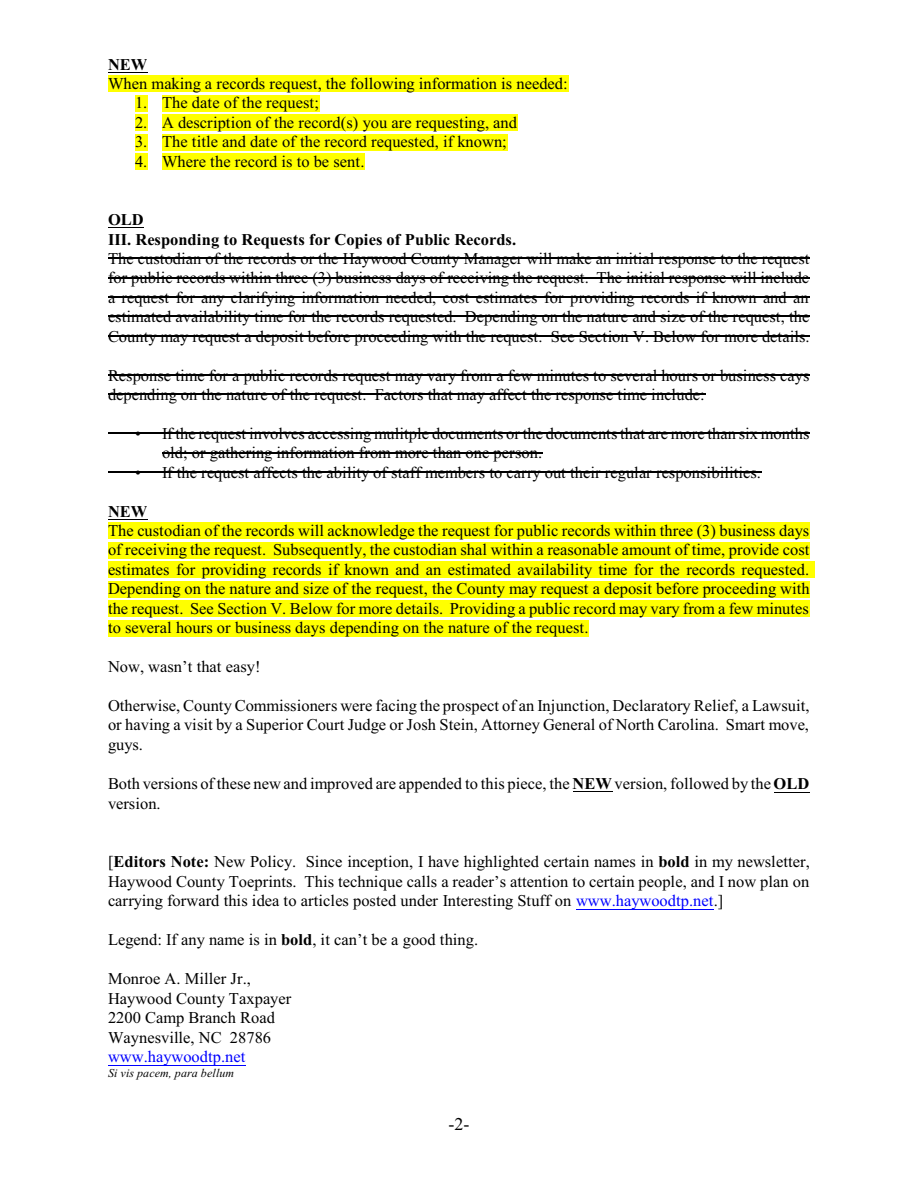
<style>
.page{position:relative;width:918px;height:1188px;background:#fff}
.page>*{position:absolute;margin:0;border:0;box-sizing:border-box;transform-origin:0 0}
.t1{font:18px "Times New Roman";color:#000}
.t2{font:16.5px/19.5px "Times New Roman";color:#000;text-align:justify}
.t3{font:700 16.5px/19.5px "Times New Roman";color:#000}
.t4{font:16.5px "Times New Roman";color:#00f}
.t5{font:italic 12px "Times New Roman";letter-spacing:.01em;color:#000}
.s1{font-weight:700}
.s2{color:#00f}
</style>
<div class="page">
<hr style="left:108px;top:72px;width:39px;height:1px;background:#000">
<div style="left:108px;top:76px;width:460px;height:16px;background:#ff0"></div>
<div style="left:135px;top:95px;width:12px;height:17px;background:#ff0"></div>
<div style="left:162px;top:95px;width:157px;height:17px;background:#ff0"></div>
<div style="left:135px;top:114px;width:12px;height:17px;background:#ff0"></div>
<div style="left:162px;top:114px;width:356px;height:17px;background:#ff0"></div>
<div style="left:135px;top:134px;width:12px;height:16px;background:#ff0"></div>
<div style="left:162px;top:134px;width:345px;height:16px;background:#ff0"></div>
<div style="left:135px;top:153px;width:12px;height:17px;background:#ff0"></div>
<div style="left:162px;top:153px;width:203px;height:17px;background:#ff0"></div>
<hr style="left:108px;top:228px;width:36px;height:1px;background:#000">
<hr style="left:108px;top:258px;width:702px;height:1px;background:#000">
<hr style="left:108px;top:277px;width:702px;height:1px;background:#000">
<hr style="left:108px;top:296px;width:702px;height:2px;background:#000">
<hr style="left:108px;top:316px;width:702px;height:1px;background:#000">
<hr style="left:108px;top:335px;width:702px;height:1px;background:#000">
<hr style="left:108px;top:374px;width:702px;height:1px;background:#000">
<hr style="left:108px;top:394px;width:597px;height:1px;background:#000">
<hr style="left:108px;top:433px;width:702px;height:1px;background:#000">
<hr style="left:162px;top:452px;width:381px;height:1px;background:#000">
<hr style="left:108px;top:471px;width:653px;height:1px;background:#000">
<hr style="left:108px;top:519px;width:39px;height:1px;background:#000">
<div style="left:108px;top:523px;width:26px;height:16px;background:#ff0"></div>
<div style="left:134px;top:523px;width:108px;height:16px;background:#ff0"></div>
<div style="left:242px;top:523px;width:317px;height:16px;background:#ff0"></div>
<div style="left:559px;top:523px;width:251px;height:16px;background:#ff0"></div>
<div style="left:108px;top:542px;width:14px;height:17px;background:#ff0"></div>
<div style="left:122px;top:542px;width:268px;height:17px;background:#ff0"></div>
<div style="left:390px;top:542px;width:67px;height:17px;background:#ff0"></div>
<div style="left:457px;top:542px;width:353px;height:17px;background:#ff0"></div>
<div style="left:108px;top:562px;width:62px;height:16px;background:#ff0"></div>
<div style="left:170px;top:562px;width:75px;height:16px;background:#ff0"></div>
<div style="left:245px;top:562px;width:22px;height:16px;background:#ff0"></div>
<div style="left:267px;top:562px;width:543px;height:16px;background:#ff0"></div>
<hr style="left:810px;top:562px;width:4px;height:16px;background:#ff0">
<div style="left:108px;top:581px;width:73px;height:17px;background:#ff0"></div>
<div style="left:181px;top:581px;width:20px;height:17px;background:#ff0"></div>
<div style="left:201px;top:581px;width:252px;height:17px;background:#ff0"></div>
<div style="left:453px;top:581px;width:357px;height:17px;background:#ff0"></div>
<div style="left:108px;top:600px;width:20px;height:17px;background:#ff0"></div>
<div style="left:128px;top:600px;width:682px;height:17px;background:#ff0"></div>
<div style="left:108px;top:620px;width:481px;height:16px;background:#ff0"></div>
<hr style="left:573px;top:791px;width:39px;height:1px;background:#000">
<hr style="left:774px;top:792px;width:36px;height:1px;background:#000">
<hr style="left:576px;top:909px;width:138px;height:1px;background:#00f">
<hr style="left:108px;top:1065px;width:138px;height:1px;background:#00f">
<p class="t3" style="left:108px;top:56px;width:41px">NEW</p>
<p class="t2" style="left:108px;top:75px;width:461px">When making a records request, the following information is needed:</p>
<p class="t2" style="left:135px;top:95px;width:186px">1. The date of the request;</p>
<p class="t2" style="left:135px;top:114px;width:384px">2. A description of the record(s) you are requesting, and</p>
<p class="t2" style="left:135px;top:134px;width:373px">3. The title and date of the record requested, if known;</p>
<p class="t2" style="left:135px;top:153px;width:231px">4. Where the record is to be sent.</p>
<p class="t3" style="left:108px;top:212px;width:410px">OLD<br>III. Responding to Requests for Copies of Public Records.</p>
<p class="t2" style="left:108px;top:250px;width:703px">The custodian of the records or the Haywood County Manager will make an initial response to the request for public records within three (3) business days of receiving the request. The initial response will include a request for any clarifying information needed, cost estimates for providing records if known and an estimated availability time for the records requested. Depending on the nature and size of the request, the County may request a deposit before proceeding with the request. See Section V. Below for more details.</p>
<p class="t2" style="left:108px;top:367px;width:703px">Response time for a public records request may vary from a few minutes to several hours or business cays depending on the nature of the request. Factors that may affect the response time include:</p>
<p class="t2" style="left:162px;top:425px;width:649px;text-indent:-27px">• If the request involves accessing mulitple documents or the documents that are more than six months old; or gathering information from more than one person.</p>
<p class="t2" style="left:135px;top:464px;width:627px">• If the request affects the ability of staff members to carry out their regular responsibilities.</p>
<p class="t3" style="left:108px;top:503px;width:41px">NEW</p>
<p class="t2" style="left:108px;top:522px;width:703px">The custodian of the records will acknowledge the request for public records within three (3) business days of receiving the request. Subsequently, the custodian shal within a reasonable amount of time, provide cost estimates for providing records if known and an estimated availability time for the records requested.<br>Depending on the nature and size of the request, the County may request a deposit before proceeding with the request. See Section V. Below for more details. Providing a public record may vary from a few minutes to several hours or business days depending on the nature of the request.</p>
<p class="t2" style="left:108px;top:658px;width:154px">Now, wasn’t that easy!</p>
<p class="t2" style="left:108px;top:697px;width:703px">Otherwise, County Commissioners were facing the prospect of an Injunction, Declaratory Relief, a Lawsuit, or having a visit by a Superior Court Judge or Josh Stein, Attorney General of North Carolina. Smart move, guys.</p>
<p class="t2" style="left:108px;top:775px;width:703px">Both versions ofthese new and improved are appended to this piece, the <span class="s1">NEW</span> version, followed by the <span class="s1">OLD </span>version.</p>
<p class="t2" style="left:108px;top:854px;width:703px">[<span class="s1">Editors Note:</span> New Policy. Since inception, I have highlighted certain names in <span class="s1">bold</span> in my newsletter, Haywood County Toeprints. This technique calls a reader’s attention to certain people, and I now plan on carrying forward this idea to articles posted under Interesting Stuff on <span class="s2">www.haywoodtp.net</span>.]</p>
<p class="t2" style="left:108px;top:932px;width:372px">Legend: If any name is in <span class="s1">bold</span>, it can’t be a good thing.</p>
<p class="t2" style="left:108px;top:971px;width:185px;text-align:left">Monroe A. Miller Jr.,<br>Haywood County Taxpayer<br>2200 Camp Branch Road<br>Waynesville, NC 28786</p>
<p class="t4" style="left:108px;top:1051px;width:139px">www.haywoodtp.net</p>
<p class="t5" style="left:108px;top:1069px;width:128px">Si vis pacem, para bellum</p>
<p class="t1" style="left:449px;top:1117px;width:22px">-2-</p>
</div>
